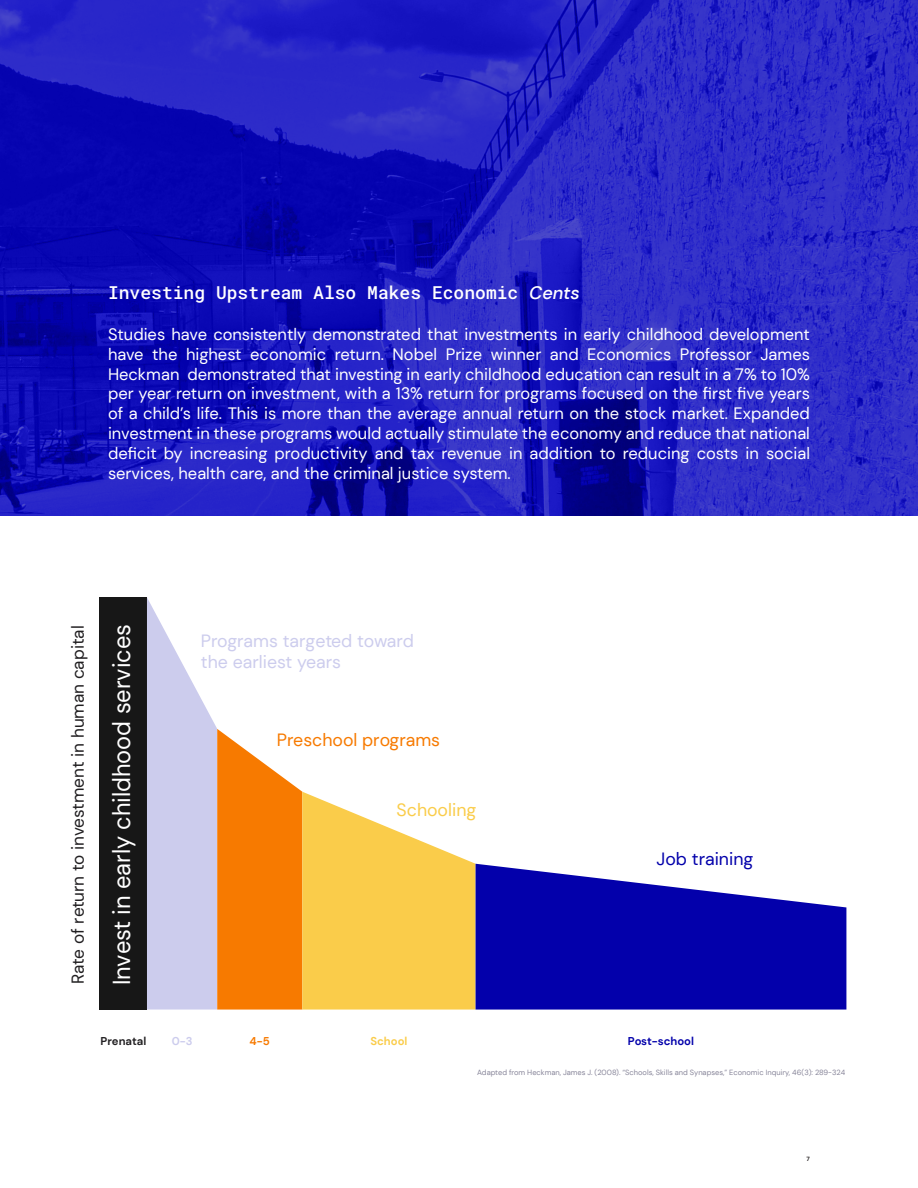
<style>
.page{position:relative;width:918px;height:1188px;background:#fff}
.page>*{position:absolute;margin:0;border:0;box-sizing:border-box;transform-origin:0 0}
.t1{font:24.45px "DM Sans";color:#fff;scale:.96 1}
.H3_-_2{font:18px "Roboto Mono";color:#fff}
.t2{font:17.7px/21.3px "DM Sans";color:#cccced}
.t3{font:17.7px "DM Sans";color:#f77a00}
.t4{font:17.7px "DM Sans";color:#0300ab}
.t5{font:17.7px "DM Sans";color:#facc4a}
.t6{font:17.25px "DM Sans";color:#211f21}
.t7{font:16.5px/19.8px "DM Sans";color:#fff;text-align:justify}
.t8{font:700 11.4px "DM Sans";color:#0300ab}
.t9{font:700 11.4px "DM Sans";color:#211f21}
.t10{font:700 11.4px "DM Sans";color:#facc4a}
.t11{font:700 11.4px "DM Sans";color:#cccced}
.t12{font:700 11.4px "DM Sans";color:#f77a00}
.t13{font:7.5px "DM Sans";color:#878599}
.t14{font:6px "Roboto Mono";color:#231f20}
.s1{font-family:"DM Sans";font-weight:500;font-style:italic}
</style>
<div class="page">
<img style="left:0;top:0;width:918px;height:516px">
<div style="left:100px;top:597px;width:47px;height:413px;background:#171717"></div>
<svg style="left:147px;top:598px;width:329px;height:412px"></svg>
<svg style="left:476px;top:864px;width:370px;height:146px;background:#2926b7"></svg>
<p class="H3_-_2" style="left:108px;top:280px;width:474px">Investing Upstream Also Makes Economic <span class="s1">Cents</span></p>
<p class="t7" style="left:108px;top:324px;width:704px">Studies have consistently demonstrated that investments in early childhood development have the highest economic return. Nobel Prize winner and Economics Professor James Heckman demonstrated that investing in early childhood education can result in a 7% to 10% per year return on investment, with a 13% return for programs focused on the first five years of a child’s life. This is more than the average annual return on the stock market. Expanded investment in these programs would actually stimulate the economy and reduce that national deficit by increasing productivity and tax revenue in addition to reducing costs in social services, health care, and the criminal justice system.</p>
<p class="t6" style="left:67px;top:984px;width:360px;rotate:-90deg">Rate of return to investment in human capital</p>
<h1 class="t1" style="left:107px;top:985px;width:378px;rotate:-90deg">Invest in early childhood services</h1>
<p class="t9" style="left:101px;top:1034px;width:47px">Prenatal</p>
<p class="t2" style="left:201px;top:630px;width:214px">Programs targeted toward the earliest years</p>
<p class="t3" style="left:277px;top:729px;width:165px">Preschool programs</p>
<p class="t5" style="left:397px;top:798px;width:81px">Schooling</p>
<p class="t4" style="left:657px;top:848px;width:98px">Job training</p>
<p class="t11" style="left:172px;top:1034px;width:22px">0-3</p>
<p class="t12" style="left:250px;top:1034px;width:22px">4-5</p>
<p class="t10" style="left:370px;top:1034px;width:39px">School</p>
<p class="t8" style="left:628px;top:1034px;width:68px">Post-school</p>
<p class="t13" style="left:477px;top:1068px;width:370px">Adapted from Heckman, James J. (2008). “Schools, Skills and Synapses,” Economic Inquiry, 46(3): 289-324</p>
<p class="t14" style="left:806px;top:1155px;width:5px">7</p>
</div>
